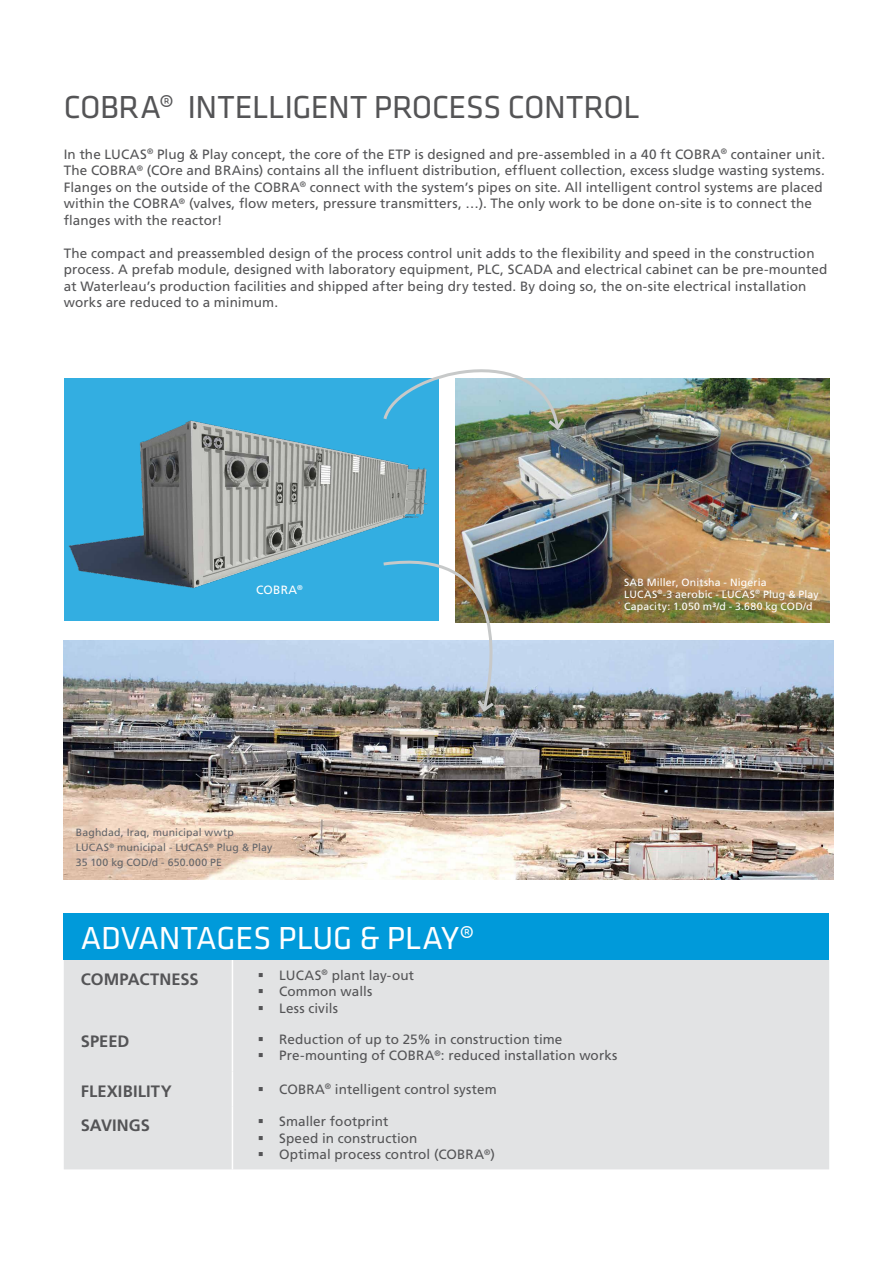
<style>
.page{position:relative;width:893px;height:1263px;background:#fff}
.page>*{position:absolute;margin:0;border:0;box-sizing:border-box;transform-origin:0 0}
.t1{font:33px "Klavika";letter-spacing:-.015em;color:#545456}
.t2{font:33px "Klavika";letter-spacing:-.005em;color:#fff}
.t3{font:700 16.5px "Frutiger LT Std";letter-spacing:.005em;color:#545456}
.t4{font:13.5px/16.5px "Frutiger LT Std";letter-spacing:.01em;color:#545456}
.t5{font:12px "Frutiger LT Std";letter-spacing:.015em;color:#fff}
.t6{font:10.5px/12px "Frutiger LT Std";letter-spacing:.02em;color:#fff}
.t7{font:10.5px/15px "Frutiger LT Std";letter-spacing:.015em;color:#646569}
</style>
<div class="page">
<div style="left:64px;top:913px;width:765px;height:47px;background:#009ada"></div>
<div style="left:64px;top:960px;width:765px;height:209px;background:#e2e3e4"></div>
<hr style="left:232px;top:960px;width:1px;height:62px;background:#fff">
<hr style="left:232px;top:1022px;width:1px;height:49px;background:#fff">
<hr style="left:232px;top:1071px;width:1px;height:35px;background:#fff">
<hr style="left:232px;top:1106px;width:1px;height:63px;background:#fff">
<div style="left:64px;top:379px;width:375px;height:242px;background:#33aee1"></div>
<img style="left:64px;top:641px;width:769px;height:239px">
<img style="left:68px;top:420px;width:360px;height:168px">
<img style="left:455px;top:379px;width:374px;height:244px">
<img style="left:380px;top:547px;width:123px;height:167px">
<svg style="left:381px;top:369px;width:186px;height:63px"></svg>
<svg style="left:259px;top:973px;width:4px;height:4px"></svg>
<svg style="left:259px;top:989px;width:4px;height:4px"></svg>
<svg style="left:259px;top:1006px;width:4px;height:4px"></svg>
<svg style="left:259px;top:1037px;width:4px;height:4px"></svg>
<svg style="left:259px;top:1053px;width:4px;height:4px"></svg>
<svg style="left:259px;top:1087px;width:4px;height:4px"></svg>
<svg style="left:259px;top:1119px;width:4px;height:4px"></svg>
<svg style="left:259px;top:1136px;width:4px;height:4px"></svg>
<svg style="left:259px;top:1152px;width:4px;height:4px"></svg>
<h1 class="t1" style="left:64px;top:89px;width:20px">COBRA</h1>
<h1 class="t1" style="left:159px;top:89px;width:483px">® INTELLIGENT PROCESS CONTROL</h1>
<p class="t4" style="left:64px;top:146px;width:763px">In the LUCAS<sup>®</sup> Plug &amp; Play concept, the core of the ETP is designed and pre-assembled in a 40 ft COBRA<sup>®</sup> container unit.<br>The COBRA<sup>®</sup> (COre and BRAins) contains all the influent distribution, effluent collection, excess sludge wasting systems.<br>Flanges on the outside of the COBRA<sup>®</sup> connect with the system’s pipes on site. All intelligent control systems are placed within the COBRA<sup>®</sup> (valves, flow meters, pressure transmitters, …). The only work to be done on-site is to connect the flanges with the reactor!</p>
<p class="t4" style="left:64px;top:245px;width:765px">The compact and preassembled design of the process control unit adds to the flexibility and speed in the construction process. A prefab module, designed with laboratory equipment, PLC, SCADA and electrical cabinet can be pre-mounted at Waterleau’s production facilities and shipped after being dry tested. By doing so, the on-site electrical installation works are reduced to a minimum.</p>
<p class="t5" style="left:256px;top:583px;width:48px">COBRA<sup>®</sup></p>
<p class="t6" style="left:624px;top:576px;width:196px">SAB Miller, Onitsha - Nigeria<br>LUCAS<sup>®</sup>-3 aerobic - LUCAS<sup>®</sup> Plug &amp; Play<br>Capacity: 1.050 m³/d - 3.680 kg COD/d</p>
<p class="t7" style="left:76px;top:825px;width:198px">Baghdad, Iraq, municipal wwtp<br>LUCAS<sup>®</sup> municipal - LUCAS<sup>®</sup> Plug &amp; Play<br>35 100 kg COD/d - 650.000 PE</p>
<h1 class="t2" style="left:81px;top:920px;width:78px">ADVANTAGES</h1>
<h1 class="t2" style="left:278px;top:920px;width:198px">PLUG &amp; PLAY®</h1>
<p class="t3" style="left:81px;top:970px;width:119px">COMPACTNESS</p>
<p class="t4" style="left:279px;top:967px;width:136px">LUCAS<sup>®</sup> plant lay-out<br>Common walls<br>Less civils</p>
<p class="t3" style="left:81px;top:1032px;width:50px">SPEED</p>
<p class="t4" style="left:279px;top:1031px;width:340px">Reduction of up to 25% in construction time<br>Pre-mounting of COBRA<sup>®</sup>: reduced installation works</p>
<p class="t3" style="left:81px;top:1081px;width:92px">FLEXIBILITY</p>
<p class="t4" style="left:279px;top:1081px;width:219px">COBRA<sup>®</sup> intelligent control system</p>
<p class="t3" style="left:81px;top:1116px;width:71px">SAVINGS</p>
<p class="t4" style="left:279px;top:1113px;width:217px">Smaller footprint<br>Speed in construction<br>Optimal process control (COBRA<sup>®</sup>)</p>
</div>
